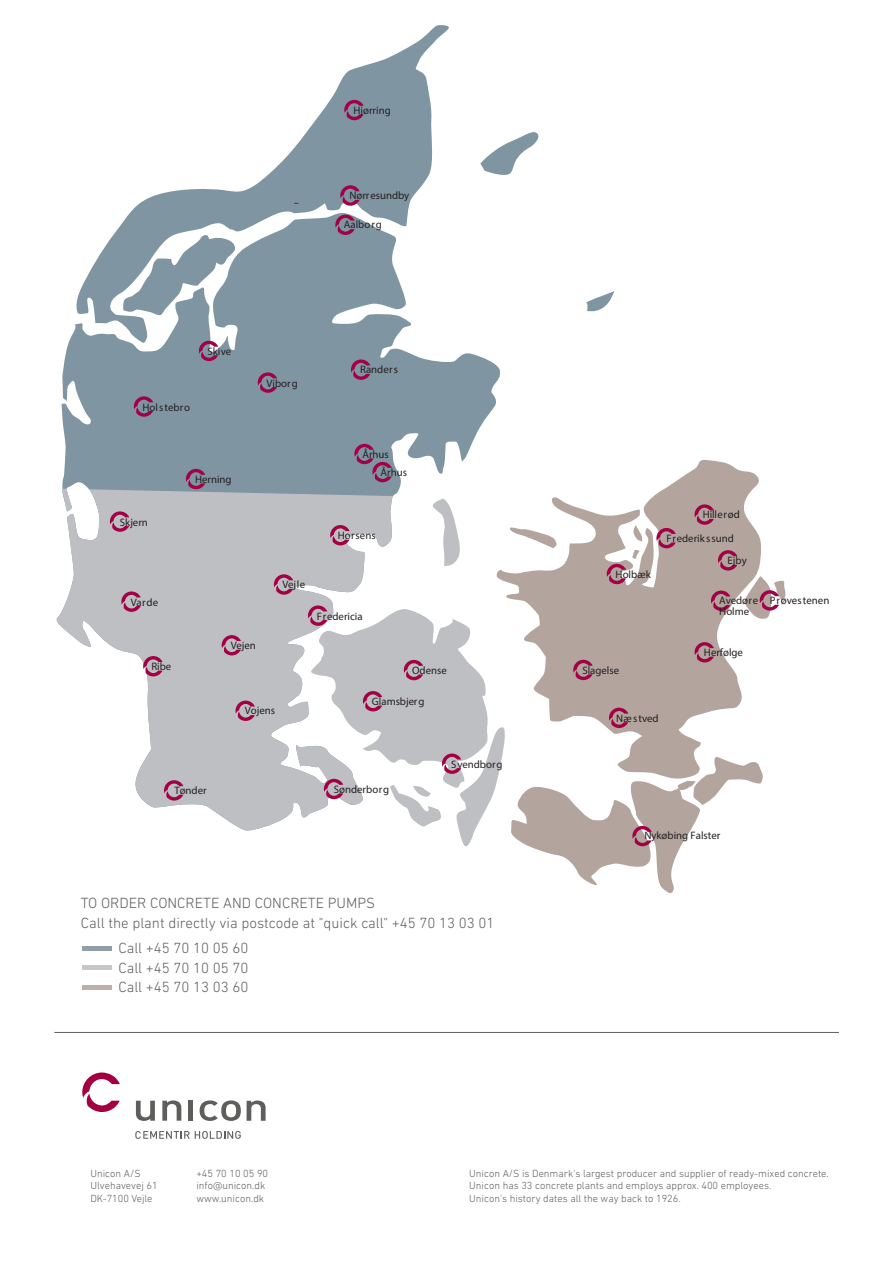
<style>
.page{position:relative;width:893px;height:1263px;background:#fff}
.page>*{position:absolute;margin:0;border:0;box-sizing:border-box;transform-origin:0 0}
.BRØDTEKST{font:300 15px "DIN Next LT Pro";color:#5f5f62}
.t1{font:300 10.8px/10.8px "DINOT";color:#231f20}
.BRØDTEKST-2{font:300 10.5px/12.6px "DIN Next LT Pro";color:#5f5f62}
</style>
<div class="page">
<svg style="left:82px;top:1072px;width:38px;height:40px"></svg>
<svg style="left:136px;top:1101px;width:19px;height:20px"></svg>
<svg style="left:162px;top:1100px;width:19px;height:21px"></svg>
<hr style="left:189px;top:1101px;width:4px;height:20px;background:#5e5e5c">
<svg style="left:200px;top:1100px;width:41px;height:21px"></svg>
<svg style="left:247px;top:1100px;width:19px;height:21px"></svg>
<svg style="left:135px;top:1131px;width:106px;height:8px"></svg>
<hr style="left:54px;top:1032px;width:785px;height:1px;background:#5e5e5c">
<div style="left:82px;top:946px;width:30px;height:5px;background:#8f9ea8"></div>
<div style="left:82px;top:965px;width:30px;height:5px;background:#c7c7c7"></div>
<hr style="left:82px;top:985px;width:30px;height:4px;background:#bdb0ab">
<svg style="left:61px;top:332px;width:439px;height:166px;fill:#7f95a2"></svg>
<svg style="left:56px;top:488px;width:309px;height:343px;fill:#bebfc2"></svg>
<svg style="left:74px;top:25px;width:375px;height:318px"></svg>
<svg style="left:586px;top:291px;width:28px;height:21px"></svg>
<svg style="left:480px;top:132px;width:59px;height:43px"></svg>
<svg style="left:497px;top:460px;width:262px;height:38px"></svg>
<svg style="left:164px;top:780px;width:19px;height:20px"></svg>
<svg style="left:235px;top:700px;width:20px;height:21px"></svg>
<svg style="left:222px;top:635px;width:19px;height:20px"></svg>
<svg style="left:274px;top:574px;width:19px;height:21px"></svg>
<svg style="left:121px;top:591px;width:20px;height:21px"></svg>
<svg style="left:110px;top:511px;width:19px;height:21px"></svg>
<svg style="left:186px;top:469px;width:19px;height:20px"></svg>
<svg style="left:134px;top:396px;width:19px;height:21px"></svg>
<svg style="left:258px;top:372px;width:19px;height:21px"></svg>
<svg style="left:351px;top:359px;width:19px;height:21px"></svg>
<svg style="left:143px;top:656px;width:20px;height:20px"></svg>
<svg style="left:199px;top:341px;width:19px;height:20px"></svg>
<svg style="left:335px;top:215px;width:20px;height:20px"></svg>
<svg style="left:340px;top:185px;width:20px;height:21px"></svg>
<svg style="left:344px;top:100px;width:20px;height:20px"></svg>
<svg style="left:354px;top:444px;width:38px;height:38px"></svg>
<svg style="left:308px;top:498px;width:478px;height:396px"></svg>
<p class="t1" style="left:353px;top:105px;width:39px">Hjørring</p>
<p class="t1" style="left:349px;top:189px;width:61px">Nørresundby</p>
<p class="t1" style="left:344px;top:219px;width:40px">Aalborg</p>
<p class="t1" style="left:207px;top:346px;width:25px">Skive</p>
<p class="t1" style="left:142px;top:401px;width:49px">Holstebro</p>
<p class="t1" style="left:267px;top:378px;width:33px">Viborg</p>
<p class="t1" style="left:360px;top:364px;width:39px">Randers</p>
<p class="t1" style="left:120px;top:516px;width:29px">Skjern</p>
<p class="t1" style="left:131px;top:597px;width:29px">Varde</p>
<p class="t1" style="left:151px;top:661px;width:21px">Ribe</p>
<p class="t1" style="left:195px;top:474px;width:38px">Herning</p>
<p class="t1" style="left:231px;top:640px;width:27px">Vejen</p>
<p class="t1" style="left:282px;top:579px;width:24px">Vejle</p>
<p class="t1" style="left:245px;top:705px;width:32px">Vojens</p>
<p class="t1" style="left:362px;top:449px;width:28px">Århus</p>
<p class="t1" style="left:381px;top:467px;width:28px">Århus</p>
<p class="t1" style="left:338px;top:530px;width:39px">Horsens</p>
<p class="t1" style="left:317px;top:610px;width:48px">Fredericia</p>
<p class="t1" style="left:616px;top:569px;width:37px">Holbæk</p>
<p class="t1" style="left:703px;top:509px;width:39px">Hillerød</p>
<p class="t1" style="left:666px;top:533px;width:69px">Frederik ssund</p>
<p class="t1" style="left:728px;top:555px;width:21px">Ejby</p>
<p class="t1" style="left:719px;top:594px;width:40px">Avedøre<br>Holme</p>
<p class="t1" style="left:412px;top:664px;width:36px">Odense</p>
<p class="t1" style="left:582px;top:664px;width:38px">Slagelse</p>
<p class="t1" style="left:616px;top:712px;width:44px">Næstved</p>
<p class="t1" style="left:372px;top:696px;width:54px">Glamsbjerg</p>
<p class="t1" style="left:704px;top:647px;width:41px">Herfølge</p>
<p class="t1" style="left:770px;top:595px;width:61px">Prøvestenen</p>
<p class="t1" style="left:174px;top:785px;width:34px">Tønder</p>
<p class="t1" style="left:334px;top:783px;width:57px">Sønderborg</p>
<p class="t1" style="left:451px;top:759px;width:53px">Svendborg</p>
<p class="t1" style="left:644px;top:830px;width:78px">Nykøbing Falster</p>
<p class="BRØDTEKST" style="left:81px;top:895px;width:296px">TO ORDER CONCRETE AND CONCRETE PUMPS</p>
<p class="BRØDTEKST" style="left:81px;top:914px;width:415px">Call the plant directly via postcode at "quick call" +45 70 13 03 01</p>
<p class="BRØDTEKST" style="left:118px;top:939px;width:132px">Call +45 70 10 05 60</p>
<p class="BRØDTEKST" style="left:118px;top:959px;width:132px">Call +45 70 10 05 70</p>
<p class="BRØDTEKST" style="left:118px;top:978px;width:132px">Call +45 70 13 03 60</p>
<p class="BRØDTEKST-2" style="left:90px;top:1167px;width:52px">Unicon A/S</p>
<p class="BRØDTEKST-2" style="left:90px;top:1179px;width:69px">Ulvehavevej 61</p>
<p class="BRØDTEKST-2" style="left:90px;top:1192px;width:64px">DK-7100 Vejle</p>
<p class="BRØDTEKST-2" style="left:196px;top:1167px;width:73px">+45 70 10 05 90</p>
<p class="BRØDTEKST-2" style="left:196px;top:1179px;width:70px">info@unicon.dk</p>
<p class="BRØDTEKST-2" style="left:196px;top:1192px;width:69px">www.unicon.dk</p>
<p class="BRØDTEKST-2" style="left:469px;top:1167px;width:361px">Unicon A/S is Denmark's largest producer and supplier of ready-mixed concrete.<br>Unicon has 33 concrete plants and employs approx. 400 employees.</p>
<p class="BRØDTEKST-2" style="left:469px;top:1192px;width:213px">Unicon's history dates all the way back to 1926.</p>
</div>
